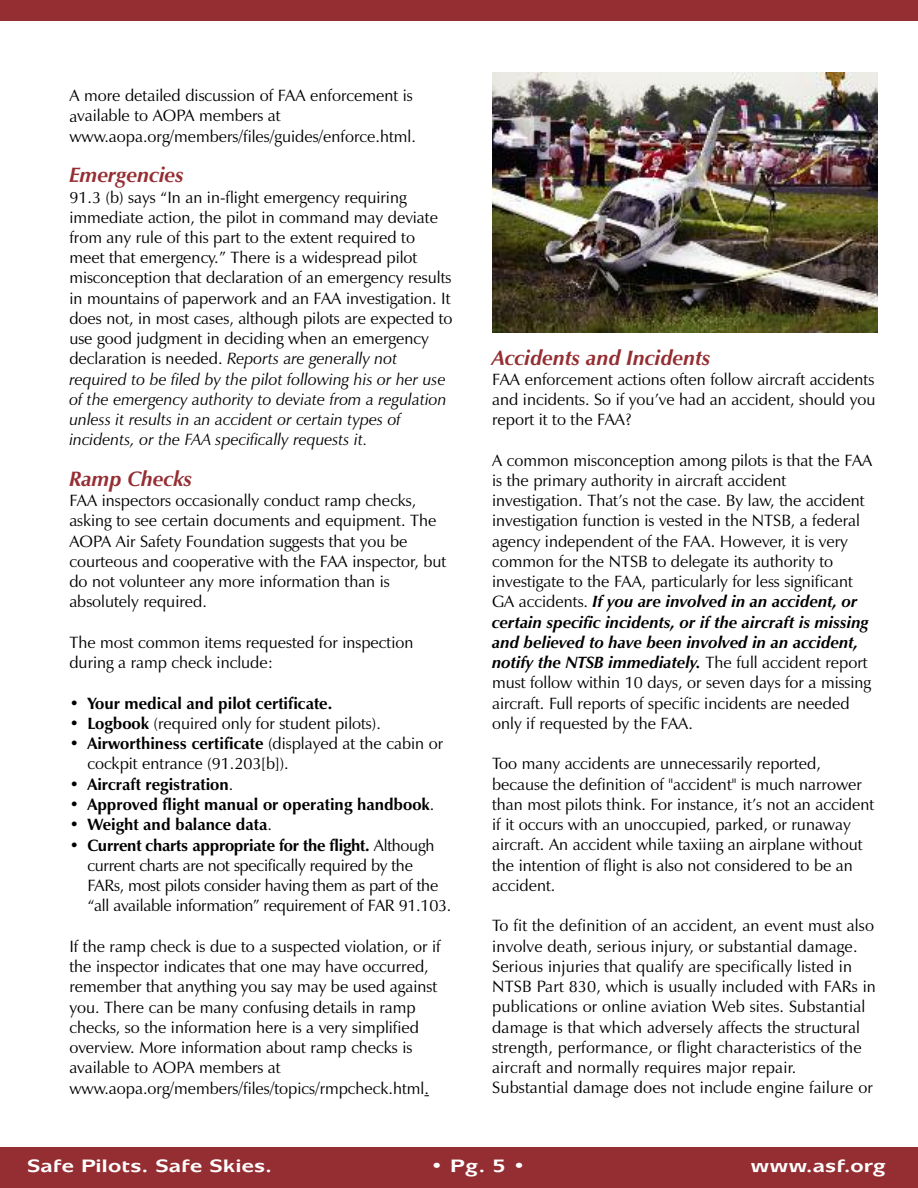
<style>
.page{position:relative;width:918px;height:1188px;background:#fff}
.page>*{position:absolute;margin:0;border:0;box-sizing:border-box;transform-origin:0 0}
.t1{font:italic 700 21px "Zapf Humanist 601 BT";color:#952e32}
.t2{font:700 18px "Mixage IT Cby BT";color:#fff;scale:1.2 1}
.t3{font:16.5px/20.2px "Zapf Humanist 601 BT";color:#000}
.t4{font:700 16.5px "Zapf Humanist 601 BT";color:#000}
.s1{font-style:italic}
.s2{font-weight:700}
.s3{font-weight:400}
.s4{font-weight:700;font-style:italic}
</style>
<div class="page">
<div style="left:0;top:1148px;width:918px;height:40px;background:#952e32"></div>
<div style="left:0;top:0;width:918px;height:20px;background:#952e32"></div>
<img style="left:492px;top:73px;width:386px;height:259px">
<p class="t3" style="left:69px;top:87px;width:348px">A more detailed discussion of FAA enforcement is available to AOPA members at www.aopa.org/members/files/guides/enforce.html.</p>
<p class="t1" style="left:69px;top:166px;width:116px">Emergencies</p>
<p class="t3" style="left:69px;top:188px;width:385px">91.3 (b) says “In an in-flight emergency requiring immediate action, the pilot in command may deviate from any rule of this part to the extent required to meet that emergency.” There is a widespread pilot misconception that declaration of an emergency results in mountains of paperwork and an FAA investigation. It does not, in most cases, although pilots are expected to use good judgment in deciding when an emergency declaration is needed. <span class="s1">Reports are generally not required to be filed by the pilot following his or her use of the emergency authority to deviate from a regulation unless it results in an accident or certain types of incidents, or the FAA specifically requests it.</span></p>
<p class="t1" style="left:69px;top:470px;width:124px">Ramp Checks</p>
<p class="t3" style="left:69px;top:492px;width:378px">FAA inspectors occasionally conduct ramp checks, asking to see certain documents and equipment. The AOPA Air Safety Foundation suggests that you be courteous and cooperative with the FAA inspector, but do not volunteer any more information than is absolutely required.</p>
<p class="t3" style="left:69px;top:634px;width:346px">The most common items requested for inspection during a ramp check include:</p>
<p class="t4" style="left:69px;top:696px;width:264px">• Your medical and pilot certificate.</p>
<p class="t3" style="left:69px;top:715px;width:313px"><span class="s2">• Logbook</span> (required only for student pilots).</p>
<p class="t3" style="left:87px;top:735px;width:357px;text-indent:-18px"><span class="s2">• Airworthiness certificate</span> (displayed at the cabin or cockpit entrance (91.203[b]).</p>
<p class="t4" style="left:69px;top:777px;width:166px">• Aircraft registration<span class="s3">.</span></p>
<p class="t4" style="left:69px;top:798px;width:366px">• Approved flight manual or operating handbook<span class="s3">.</span></p>
<p class="t4" style="left:69px;top:818px;width:204px">• Weight and balance data<span class="s3">.</span></p>
<p class="t3" style="left:87px;top:836px;width:366px;text-indent:-18px"><span class="s2">• Current charts appropriate for the flight.</span> Although current charts are not specifically required by the FARs, most pilots consider having them as part of the “all available information” requirement of FAR 91.103.</p>
<p class="t3" style="left:69px;top:938px;width:373px">If the ramp check is due to a suspected violation, or if the inspector indicates that one may have occurred, remember that anything you say may be used against you. There can be many confusing details in ramp checks, so the information here is a very simplified overview. More information about ramp checks is available to AOPA members at www.aopa.org/members/files/topics/rmpcheck.html.</p>
<p class="t1" style="left:492px;top:349px;width:220px">Accidents and Incidents</p>
<p class="t3" style="left:492px;top:371px;width:385px;text-align:justify">FAA enforcement actions often follow aircraft accidents and incidents. So if you’ve had an accident, should you report it to the FAA?</p>
<p class="t3" style="left:492px;top:452px;width:382px">A common misconception among pilots is that the FAA is the primary authority in aircraft accident investigation. That’s not the case. By law, the accident investigation function is vested in the NTSB, a federal agency independent of the FAA. However, it is very common for the NTSB to delegate its authority to investigate to the FAA, particularly for less significant GA accidents. <span class="s4">If you are involved in an accident, or certain specific incidents, or if the aircraft is missing and believed to have been involved in an accident, notify the NTSB immediately.</span> The full accident report must follow within 10 days, or seven days for a missing aircraft. Full reports of specific incidents are needed only if requested by the FAA.</p>
<p class="t3" style="left:492px;top:755px;width:384px">Too many accidents are unnecessarily reported, because the definition of "accident" is much narrower than most pilots think. For instance, it’s not an accident if it occurs with an unoccupied, parked, or runaway aircraft. An accident while taxiing an airplane without the intention of flight is also not considered to be an accident.</p>
<p class="t3" style="left:492px;top:917px;width:385px">To fit the definition of an accident, an event must also involve death, serious injury, or substantial damage.<br>Serious injuries that qualify are specifically listed in NTSB Part 830, which is usually included with FARs in publications or online aviation Web sites. Substantial damage is that which adversely affects the structural strength, performance, or flight characteristics of the aircraft and normally requires major repair.<br>Substantial damage does not include engine failure or</p>
<p class="t2" style="left:27px;top:1160px;width:206px">Safe Pilots. Safe Skies.</p>
<p class="t2" style="left:431px;top:1160px;width:81px">•Pg.5•</p>
<p class="t2" style="left:750px;top:1160px;width:114px">www.asf.org</p>
</div>
